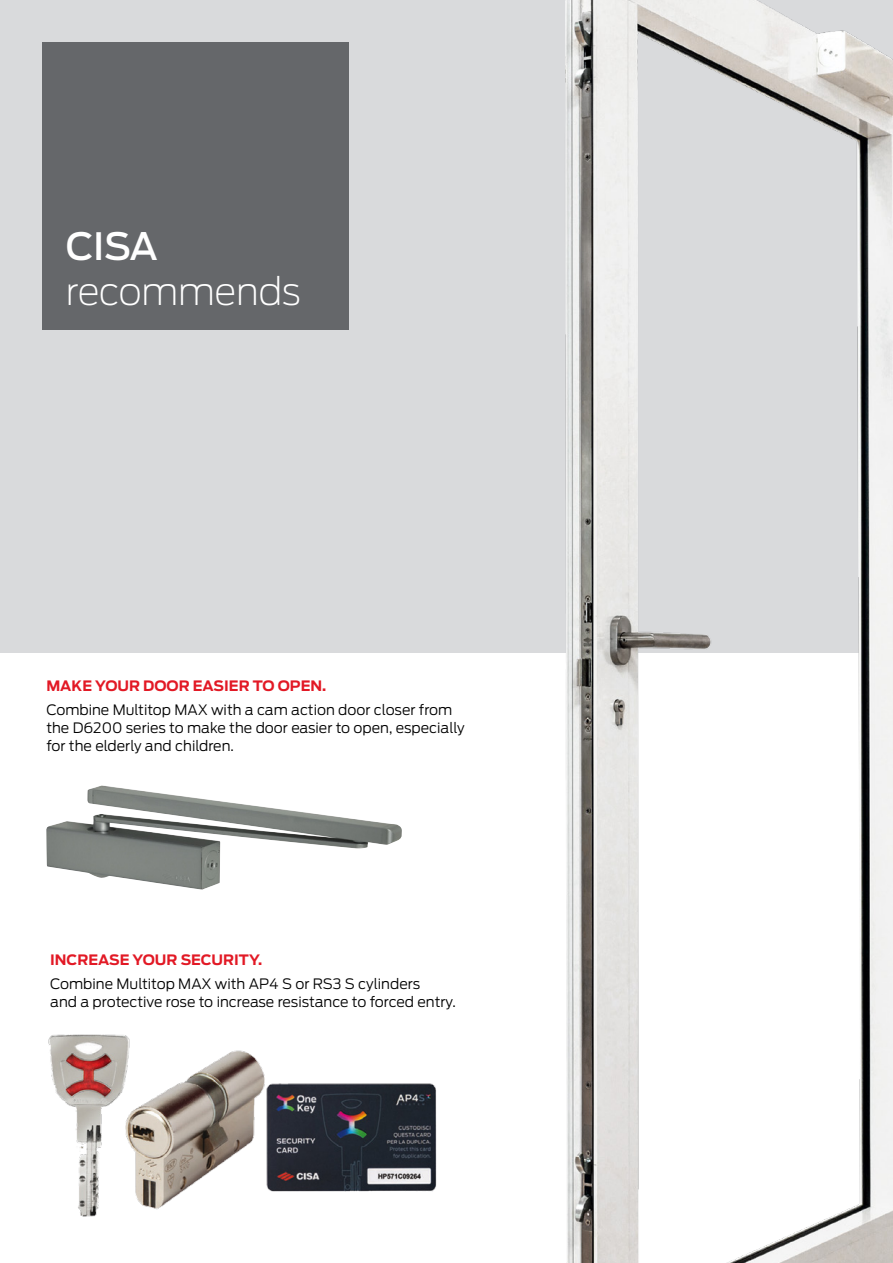
<style>
.page{position:relative;width:893px;height:1263px;background:#fff}
.page>*{position:absolute;margin:0;border:0;box-sizing:border-box;transform-origin:0 0}
.t1{font:200 37.5px "Antenna";letter-spacing:-.01em;color:#fff}
.t2{font:500 37.5px "Antenna";color:#fff}
.t3{font:300 14.25px/18px "Antenna";color:#000}
.t4{font:700 14.25px "Antenna";color:#e21925}
</style>
<div class="page">
<div style="left:0;top:0;width:893px;height:653px;background:#d9dadc"></div>
<img style="left:565px;top:0;width:328px;height:1263px">
<div style="left:43px;top:43px;width:306px;height:287px;background:#65676a"></div>
<img style="left:46px;top:785px;width:356px;height:105px">
<img style="left:48px;top:1034px;width:389px;height:183px">
<h1 class="t2" style="left:66px;top:220px;width:94px">CISA</h1>
<h1 class="t1" style="left:66px;top:267px;width:237px">recommends</h1>
<p class="t4" style="left:46px;top:676px;width:281px">MAKE YOUR DOOR EASIER TO OPEN.</p>
<p class="t3" style="left:46px;top:701px;width:420px">Combine Multitop MAX with a cam action door closer from the D6200 series to make the door easier to open, especially for the elderly and children.</p>
<p class="t4" style="left:50px;top:950px;width:214px">INCREASE YOUR SECURITY.</p>
<p class="t3" style="left:50px;top:975px;width:407px">Combine Multitop MAX with AP4 S or RS3 S cylinders<br>and a protective rose to increase resistance to forced entry.</p>
</div>
